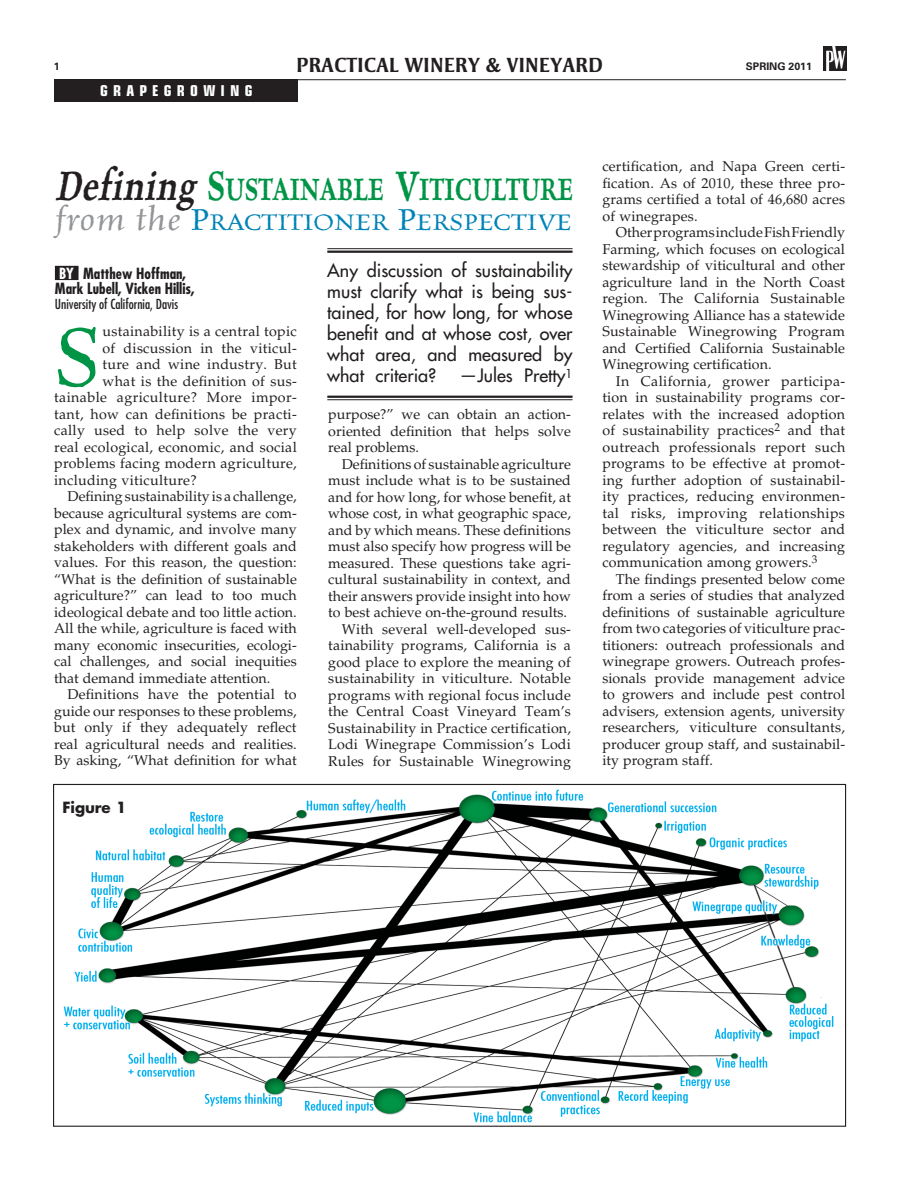
<style>
.page{position:relative;width:918px;height:1188px;background:#fff}
.page>*{position:absolute;margin:0;border:0;box-sizing:border-box;transform-origin:0 0}
.t1{font:94.05px "Celestia Antiqua Std";color:#009446}
.t2{font:600 34.8px "Celestia Antiqua Std";color:#009446;scale:.75 1}
.t3{font:italic 26.85px "Celestia Antiqua Std";color:#0083b6;scale:1.11 1}
.t4{font:700 21px "Strayhorn MT Std";color:#231f20}
.t5{font:500 18px/21px "Futura Std";color:#231f20;text-align:justify}
.t6{font:700 condensed 15px/15px "Futura";color:#231f20}
.t7{font:700 condensed 15px "Eurostile LT Std";letter-spacing:.35em;color:#fff}
.t8{font:700 15px "Futura Std";letter-spacing:-.005em;color:#231f20}
.t9{font:14.25px/16.5px "Palatino LT Std";color:#231f20;text-align:justify}
.t10{font:14.25px "Palatino LT Std";letter-spacing:.02em;color:#231f20}
.t11{font:14.25px "Palatino LT Std";letter-spacing:.03em;color:#231f20}
.t12{font:condensed 13.5px "Futura";color:#231f20}
.t13{font:700 10.5px "Univers LT Std";color:#231f20}
.s1{font-style:italic;font-size:46.5px;color:#231f20}
.s2{font-size:46.5px}
.s3{font-size:35.85px;color:#939598}
.s4{font-size:35.85px}
.s5{color:#fff}
</style>
<div class="page">
<hr style="left:55px;top:79px;width:791px;height:1px;background:#231f20">
<div style="left:54px;top:80px;width:244px;height:22px;background:#231f20"></div>
<img style="left:824px;top:46px;width:22px;height:25px">
<hr style="left:327px;top:248px;width:246px;height:1px;background:#231f20">
<hr style="left:327px;top:251px;width:246px;height:2px;background:#231f20">
<hr style="left:327px;top:396px;width:246px;height:2px;background:#231f20">
<hr style="left:327px;top:399px;width:246px;height:1px;background:#231f20">
<div style="left:55px;top:266px;width:24px;height:14px;background:#231f20"></div>
<img style="left:63px;top:789px;width:771px;height:334px">
<p class="t13" style="left:54px;top:61px;width:7px">1</p>
<h3 class="t4" style="left:296px;top:53px;width:308px">PRACTICAL WINERY &amp; VINEYARD</h3>
<p class="t13" style="left:746px;top:60px;width:67px">SPRING 2011</p>
<p class="t7" style="left:100px;top:82px;width:154px">GRAPEGROWING</p>
<h2 class="t2" style="left:55px;top:172px;width:693px"><span class="s1">Defining</span> <span class="s2">S</span>USTAINABLE <span class="s2">V</span>ITICULTURE</h2>
<h3 class="t3" style="left:56px;top:209px;width:466px"><span class="s3">from the</span> <span class="s4">P</span>RACTITIONER <span class="s4">P</span>ERSPECTIVE</h3>
<p class="t6" style="left:55px;top:266px;width:142px"><span class="s5">BY</span> Matthew Hoffman,<br>Mark Lubell, Vicken Hillis,</p>
<p class="t12" style="left:55px;top:296px;width:125px">University of California, Davis</p>
<h1 class="t1" style="left:54px;top:309px;width:48px">S</h1>
<p class="t10" style="left:103px;top:323px;width:196px">ustainability is a central topic</p>
<p class="t10" style="left:103px;top:340px;width:196px">of discussion in the viticul-</p>
<p class="t10" style="left:103px;top:356px;width:196px">ture and wine industry. But</p>
<p class="t10" style="left:103px;top:373px;width:196px">what is the definition of sus-</p>
<p class="t11" style="left:54px;top:389px;width:244px">tainable agriculture? More impor-</p>
<p class="t10" style="left:54px;top:406px;width:244px">tant, how can definitions be practi-</p>
<p class="t10" style="left:54px;top:422px;width:244px">cally used to help solve the very</p>
<p class="t10" style="left:54px;top:439px;width:244px">real ecological, economic, and social</p>
<p class="t10" style="left:54px;top:455px;width:244px">problems facing modern agriculture,</p>
<p class="t10" style="left:54px;top:472px;width:144px">including viticulture?</p>
<p class="t9" style="left:68px;top:488px;width:231px">Defining sustainability is a challenge,</p>
<p class="t9" style="left:54px;top:505px;width:244px">because agricultural systems are com-</p>
<p class="t9" style="left:54px;top:521px;width:244px">plex and dynamic, and involve many</p>
<p class="t9" style="left:54px;top:538px;width:244px">stakeholders with different goals and</p>
<p class="t9" style="left:54px;top:554px;width:244px">values. For this reason, the question:</p>
<p class="t9" style="left:54px;top:571px;width:244px">“What is the definition of sustainable</p>
<p class="t9" style="left:54px;top:587px;width:244px">agriculture?” can lead to too much</p>
<p class="t9" style="left:54px;top:604px;width:244px">ideological debate and too little action.</p>
<p class="t9" style="left:54px;top:620px;width:244px">All the while, agriculture is faced with</p>
<p class="t9" style="left:54px;top:637px;width:244px">many economic insecurities, ecologi-</p>
<p class="t9" style="left:54px;top:653px;width:244px">cal challenges, and social inequities</p>
<p class="t9" style="left:54px;top:670px;width:218px">that demand immediate attention.</p>
<p class="t9" style="left:68px;top:686px;width:231px">Definitions have the potential to</p>
<p class="t9" style="left:54px;top:703px;width:244px">guide our responses to these problems,</p>
<p class="t9" style="left:54px;top:719px;width:244px">but only if they adequately reflect</p>
<p class="t9" style="left:54px;top:736px;width:244px">real agricultural needs and realities.</p>
<p class="t9" style="left:54px;top:752px;width:244px">By asking, “What definition for what</p>
<p class="t8" style="left:63px;top:797px;width:65px">Figure 1</p>
<p class="t5" style="left:327px;top:260px;width:247px">Any discussion of sustainability must clarify what is being sus&shy;tained, for how long, for whose benefit and at whose cost, over what area, and measured by what criteria?</p>
<p class="t5" style="left:459px;top:365px;width:115px">—Jules Pretty<sup>1</sup></p>
<p class="t9" style="left:328px;top:406px;width:244px">purpose?” we can obtain an action&shy;oriented definition that helps solve real problems.</p>
<p class="t9" style="left:328px;top:456px;width:244px;text-align:right">Definitions of sustainable agriculture must include what is to be sustained and for how long, for whose benefit, at whose cost, in what geographic space, and by which means. These definitions must also specify how progress will be measured. These questions take agri&shy;cultural sustainability in context, and their answers provide insight into how to best achieve on-the-ground results.<br>With several well-developed sus&shy;tainability programs, California is a good place to explore the meaning of sustainability in viticulture. Notable programs with regional focus include the Central Coast Vineyard Team’s Sustainability in Practice certification, Lodi Winegrape Commission’s Lodi Rules for Sustainable Winegrowing</p>
<p class="t9" style="left:602px;top:158px;width:244px">certification, and Napa Green certi&shy;fication. As of 2010, these three pro&shy;grams certified a total of 46,680 acres of winegrapes.</p>
<p class="t9" style="left:602px;top:224px;width:244px;text-indent:13px">Other programs include Fish Friendly Farming, which focuses on ecological stewardship of viticultural and other agriculture land in the North Coast region. The California Sustainable Winegrowing Alliance has a statewide Sustainable Winegrowing Program and Certified California Sustainable Winegrowing certification.</p>
<p class="t9" style="left:602px;top:373px;width:244px;text-indent:13px">In California, grower participa&shy;tion in sustainability programs cor&shy;relates with the increased adoption of sustainability practices<sup>2</sup> and that outreach professionals report such programs to be effective at promot&shy;ing further adoption of sustainabil&shy;ity practices, reducing environmen&shy;tal risks, improving relationships between the viticulture sector and regulatory agencies, and increasing communication among growers.<sup>3</sup></p>
<p class="t9" style="left:602px;top:571px;width:244px;text-indent:13px">The findings presented below come from a series of studies that analyzed definitions of sustainable agriculture from two categories of viticulture prac&shy;titioners: outreach professionals and winegrape growers. Outreach profes&shy;sionals provide management advice to growers and include pest control advisers, extension agents, university researchers, viticulture consultants, producer group staff, and sustainabil&shy;ity program staff.</p>
</div>
